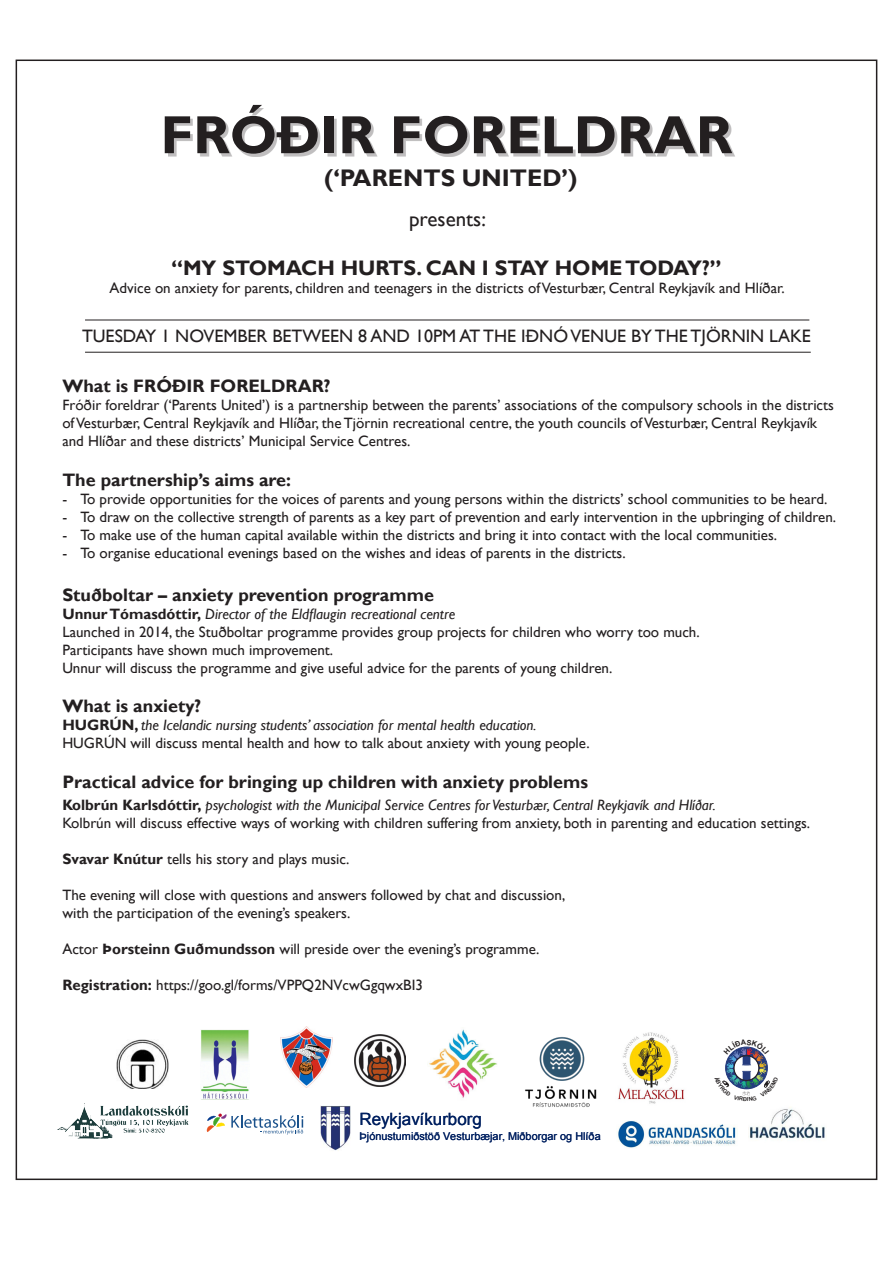
<style>
.page{position:relative;width:893px;height:1263px;background:#fff}
.page>*{position:absolute;margin:0;border:0;box-sizing:border-box;transform-origin:0 0}
.t1{font:700 54px "Gill Sans";color:#231f20}
.t2{font:700 24px "Gill Sans";color:#231f20}
.t3{font:700 21px "Gill Sans";color:#231f20}
.t4{font:21px "Gill Sans";color:#231f20}
.t5{font:700 18px "Gill Sans";color:#231f20}
.t6{font:18px "Gill Sans";color:#231f20}
.t7{font:16.95px "Arial";color:#002060}
.t8{font:15px/18px "Gill Sans";color:#231f20}
.t9{font:italic 15px "Gill Sans";color:#231f20}
.t10{font:10.8px "Arial";letter-spacing:.005em;color:#002060}
.s1{font-weight:700;font-style:normal}
.s2{font-weight:700}
</style>
<div class="page">
<img style="left:354px;top:1034px;width:52px;height:52px">
<svg style="left:207px;top:1114px;width:96px;height:20px"></svg>
<img style="left:281px;top:1027px;width:51px;height:60px">
<img style="left:117px;top:1039px;width:52px;height:50px">
<img style="left:618px;top:1032px;width:67px;height:72px">
<img style="left:201px;top:1029px;width:48px;height:70px">
<img style="left:618px;top:1121px;width:119px;height:27px">
<img style="left:57px;top:1103px;width:131px;height:35px">
<img style="left:749px;top:1107px;width:78px;height:32px">
<img style="left:525px;top:1037px;width:72px;height:71px">
<img style="left:321px;top:1105px;width:30px;height:46px">
<img style="left:429px;top:1029px;width:68px;height:69px">
<div style="left:168px;top:108px;width:567px;height:49px;background:#231f20;opacity:.29"></div>
<hr style="left:85px;top:320px;width:724px;height:1px;background:#231f20">
<hr style="left:85px;top:352px;width:726px;height:1px;background:#231f20">
<svg style="left:722px;top:1046px;width:48px;height:50px"></svg>
<p class="t1" style="left:161px;top:102px;width:573px">FRÓÐIR FORELDRAR</p>
<p class="t2" style="left:324px;top:163px;width:255px">(‘PARENTS UNITED’)</p>
<p class="t4" style="left:409px;top:207px;width:78px">presents:</p>
<p class="t3" style="left:171px;top:255px;width:552px">“MY STOMACH HURTS. CAN I STAY HOME TODAY?”</p>
<p class="t8" style="left:110px;top:279px;width:677px">Advice on anxiety for parents, children and teenagers in the districts of Vesturbær, Central Reykjavík and Hlíðar.</p>
<p class="t6" style="left:82px;top:325px;width:730px">TUESDAY 1 NOVEMBER BETWEEN 8 AND 10PM AT THE IÐNÓ VENUE BY THE TJÖRNIN LAKE</p>
<p class="t5" style="left:62px;top:375px;width:270px">What is FRÓÐIR FORELDRAR?</p>
<p class="t8" style="left:62px;top:396px;width:773px">Fróðir foreldrar (‘Parents United’) is a partnership between the parents’ associations of the compulsory schools in the districts of Vesturbær, Central Reykjavík and Hlíðar, the Tjörnin recreational centre, the youth councils of Vesturbær, Central Reykjavík and Hlíðar and these districts’ Municipal Service Centres.</p>
<p class="t5" style="left:62px;top:469px;width:230px">The partnership’s aims are:</p>
<p class="t8" style="left:62px;top:490px;width:766px">- To provide opportunities for the voices of parents and young persons within the districts’ school communities to be heard.</p>
<p class="t8" style="left:62px;top:508px;width:775px">- To draw on the collective strength of parents as a key part of prevention and early intervention in the upbringing of children.</p>
<p class="t8" style="left:62px;top:526px;width:716px">- To make use of the human capital available within the districts and bring it into contact with the local communities.</p>
<p class="t8" style="left:62px;top:544px;width:565px">- To organise educational evenings based on the wishes and ideas of parents in the districts.</p>
<p class="t5" style="left:62px;top:584px;width:373px">Stuðboltar – anxiety prevention programme</p>
<p class="t9" style="left:62px;top:605px;width:394px"><span class="s1">Unnur Tómasdóttir,</span> Director of the Eldflaugin recreational centre</p>
<p class="t8" style="left:62px;top:623px;width:639px">Launched in 2014, the Stuðboltar programme provides group projects for children who worry too much.</p>
<p class="t8" style="left:62px;top:641px;width:272px">Participants have shown much improvement.</p>
<p class="t8" style="left:62px;top:659px;width:552px">Unnur will discuss the programme and give useful advice for the parents of young children.</p>
<p class="t5" style="left:62px;top:695px;width:140px">What is anxiety?</p>
<p class="t9" style="left:62px;top:716px;width:476px"><span class="s1">HUGRÚN,</span> the Icelandic nursing students’ association for mental health education.</p>
<p class="t8" style="left:62px;top:735px;width:529px">HUGRÚN will discuss mental health and how to talk about anxiety with young people.</p>
<p class="t5" style="left:62px;top:771px;width:527px">Practical advice for bringing up children with anxiety problems</p>
<p class="t9" style="left:62px;top:796px;width:655px"><span class="s1">Kolbrún Karlsdóttir,</span> psychologist with the Municipal Service Centres for Vesturbær, Central Reykjavík and Hlíðar.</p>
<p class="t8" style="left:62px;top:814px;width:749px">Kolbrún will discuss effective ways of working with children suffering from anxiety, both in parenting and education settings.</p>
<p class="t8" style="left:62px;top:850px;width:289px"><span class="s2">Svavar Knútur</span> tells his story and plays music.</p>
<p class="t8" style="left:62px;top:886px;width:504px">The evening will close with questions and answers followed by chat and discussion,</p>
<p class="t8" style="left:62px;top:904px;width:289px">with the participation of the evening’s speakers.</p>
<p class="t8" style="left:62px;top:940px;width:479px">Actor <span class="s2">Þorsteinn Guðmundsson</span> will preside over the evening’s programme.</p>
<p class="t8" style="left:62px;top:976px;width:362px"><span class="s2">Registration:</span> https://goo.gl/forms/VPPQ2NVcwGgqwxBI3</p>
<p class="t7" style="left:360px;top:1108px;width:124px">Reykjavíkurborg</p>
<p class="t10" style="left:360px;top:1129px;width:243px">Þjónustumiðstöð Vesturbæjar, Miðborgar og Hlíða</p>
</div>
